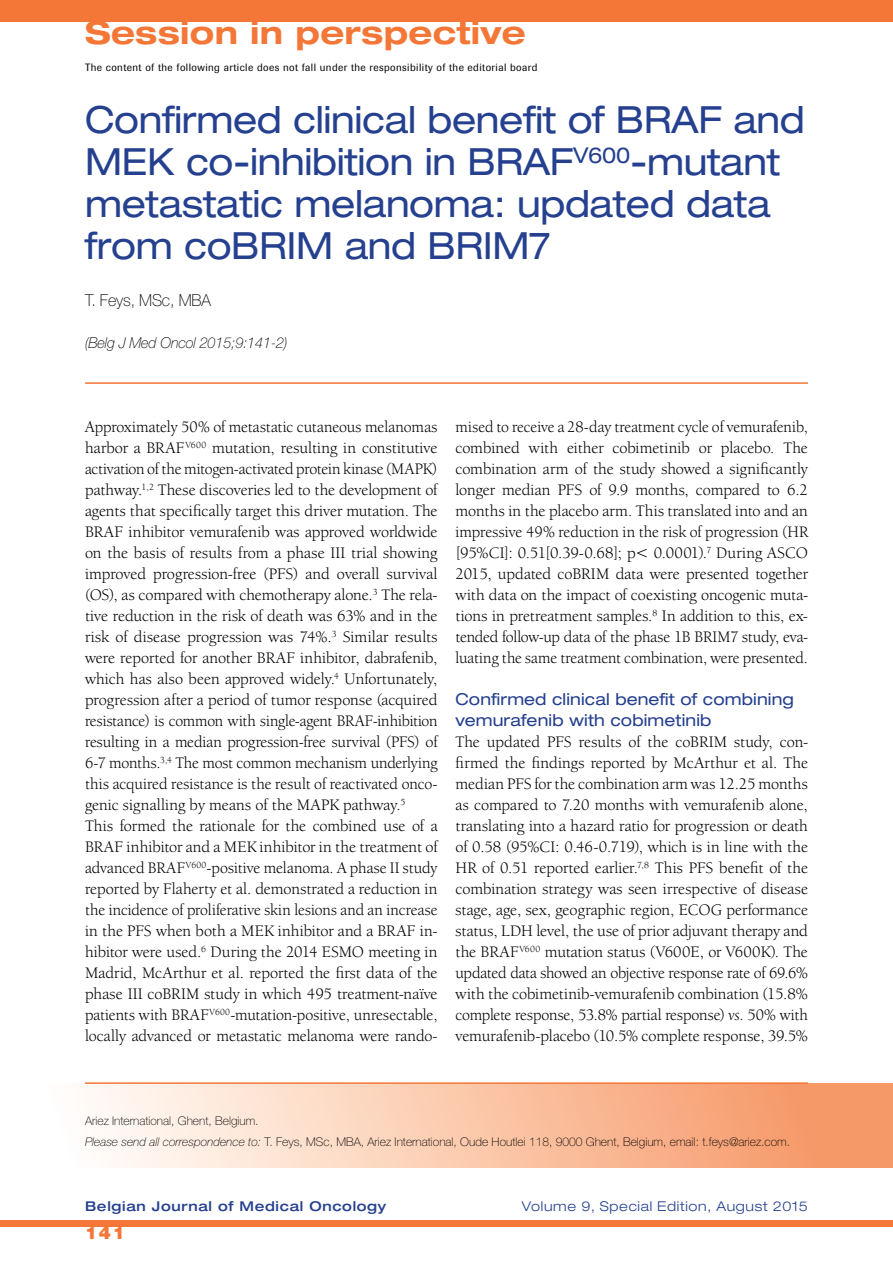
<style>
.page{position:relative;width:893px;height:1263px;background:#fff}
.page>*{position:absolute;margin:0;border:0;box-sizing:border-box;transform-origin:0 0}
.t1{font:expanded 37.5px/42px "Helvetica Neue LT Std";letter-spacing:-.01em;color:#25408f}
.t2{font:700 expanded 31.5px "Helvetica Neue LT Std";letter-spacing:.01em;color:#f47737}
.t3{font:900 18px "Helvetica Neue LT Std";color:#f47737}
.t4{font:16.5px/21px "Berkeley Oldstyle IT Cby BT";color:#000;text-align:justify}
.t5{font:expanded 16.5px/21px "Helvetica Neue LT Std";letter-spacing:.005em;color:#25408f}
.t6{font:100 16.5px "Helvetica Neue LT Std";letter-spacing:-.01em;color:#000}
.t7{font:italic 100 15px "Helvetica Neue LT Std";letter-spacing:-.01em;color:#000}
.t8{font:300 expanded 13.5px "Helvetica Neue LT Std";letter-spacing:.05em;color:#25408f}
.t9{font:500 expanded 13.5px "Helvetica Neue LT Std";letter-spacing:.05em;color:#25408f}
.t10{font:100 12px/21px "Helvetica Neue LT Std";color:#000}
.t11{font:10.5px "Imago";letter-spacing:.04em;color:#000}
.s1{font-style:italic}
</style>
<div class="page">
<div style="left:0;top:1220px;width:893px;height:7px;background:#f47737"></div>
<div style="left:0;top:0;width:893px;height:21px;background:#f47737"></div>
<hr style="left:85px;top:382px;width:723px;height:2px;background:#f47737">
<div style="left:0;top:1083px;width:893px;height:84px;background:linear-gradient(to right,#fff,#f6915c)"></div>
<hr style="left:85px;top:1082px;width:723px;height:2px;background:#f47737">
<h2 class="t2" style="left:85px;top:13px;width:442px">Session in perspective</h2>
<p class="t11" style="left:85px;top:60px;width:454px">The content of the following article does not fall under the responsibility of the editorial board</p>
<h1 class="t1" style="left:85px;top:98px;width:721px">Confirmed clinical benefit of BRAF and MEK co-inhibition in BRAF<sup>V600</sup>-mutant metastatic melanoma: updated data from coBRIM and BRIM7</h1>
<p class="t6" style="left:85px;top:291px;width:127px">T. Feys, MSc, MBA</p>
<p class="t7" style="left:85px;top:334px;width:204px">(Belg J Med Oncol 2015;9:141-2)</p>
<p class="t4" style="left:85px;top:416px;width:354px;text-align:left">Approximately 50% of metastatic cutaneous melanomas harbor a BRAF<sup>V600</sup> mutation, resulting in constitutive activation of the mitogen-activated protein kinase (MAPK) pathway.<sup>1,2</sup> These discoveries led to the development of agents that specifically target this driver mutation. The BRAF inhibitor vemurafenib was approved worldwide on the basis of results from a phase III trial showing improved progression-free (PFS) and overall survival (OS), as compared with chemotherapy alone.<sup>3</sup> The rela&shy;tive reduction in the risk of death was 63% and in the risk of disease progression was 74%.<sup>3</sup> Similar results were reported for another BRAF inhibitor, dabrafenib, which has also been approved widely.<sup>4</sup> Unfortunately, progression after a period of tumor response (acquired resistance) is common with single-agent BRAF-inhibition resulting in a median progression-free survival (PFS) of 6-7 months.<sup>3,4</sup> The most common mechanism underlying this acquired resistance is the result of reactivated onco&shy;genic signalling by means of the MAPK pathway.<sup>5<br></sup>This formed the rationale for the combined use of a BRAF inhibitor and a MEK inhibitor in the treatment of advanced BRAF<sup>V600</sup>-positive melanoma. A phase II study reported by Flaherty et al. demonstrated a reduction in the incidence of proliferative skin lesions and an increase in the PFS when both a MEK inhibitor and a BRAF in&shy;hibitor were used.<sup>6</sup> During the 2014 ESMO meeting in Madrid, McArthur et al. reported the first data of the phase III coBRIM study in which 495 treatment-naïve patients with BRAF<sup>V600</sup>-mutation-positive, unresectable, locally advanced or metastatic melanoma were rando-</p>
<p class="t4" style="left:455px;top:416px;width:354px">mised to receive a 28-day treatment cycle of vemurafenib, combined with either cobimetinib or placebo. The combination arm of the study showed a significantly longer median PFS of 9.9 months, compared to 6.2 months in the placebo arm. This translated into and an impressive 49% reduction in the risk of progression (HR [95%CI]: 0.51[0.39-0.68]; p&lt; 0.0001).<sup>7</sup> During ASCO 2015, updated coBRIM data were presented together with data on the impact of coexisting oncogenic muta&shy;tions in pretreatment samples.<sup>8</sup> In addition to this, ex&shy;tended follow-up data of the phase 1B BRIM7 study, eva&shy;luating the same treatment combination, were presented.</p>
<p class="t5" style="left:455px;top:688px;width:340px">Confirmed clinical benefit of combining vemurafenib with cobimetinib</p>
<p class="t4" style="left:455px;top:731px;width:354px">The updated PFS results of the coBRIM study, con&shy;firmed the findings reported by McArthur et al. The median PFS for the combination arm was 12.25 months as compared to 7.20 months with vemurafenib alone, translating into a hazard ratio for progression or death of 0.58 (95%CI: 0.46-0.719), which is in line with the HR of 0.51 reported earlier.<sup>7,8</sup> This PFS benefit of the combination strategy was seen irrespective of disease stage, age, sex, geographic region, ECOG performance status, LDH level, the use of prior adjuvant therapy and the BRAF<sup>V600</sup> mutation status (V600E, or V600K). The updated data showed an objective response rate of 69.6% with the cobimetinib-vemurafenib combination (15.8% complete response, 53.8% partial response) <span class="s1">vs</span>. 50% with vemurafenib-placebo (10.5% complete response, 39.5%</p>
<p class="t10" style="left:85px;top:1110px;width:707px">Ariez International, Ghent, Belgium.<br><span class="s1">Please send all correspondence to:</span> T. Feys, MSc, MBA, Ariez International, Oude Houtlei 118, 9000 Ghent, Belgium, email: t.feys@ariez.com.</p>
<p class="t9" style="left:85px;top:1198px;width:303px">Belgian Journal of Medical Oncology</p>
<p class="t8" style="left:522px;top:1198px;width:288px">Volume 9, Special Edition, August 2015</p>
<p class="t3" style="left:85px;top:1222px;width:41px">141</p>
</div>
